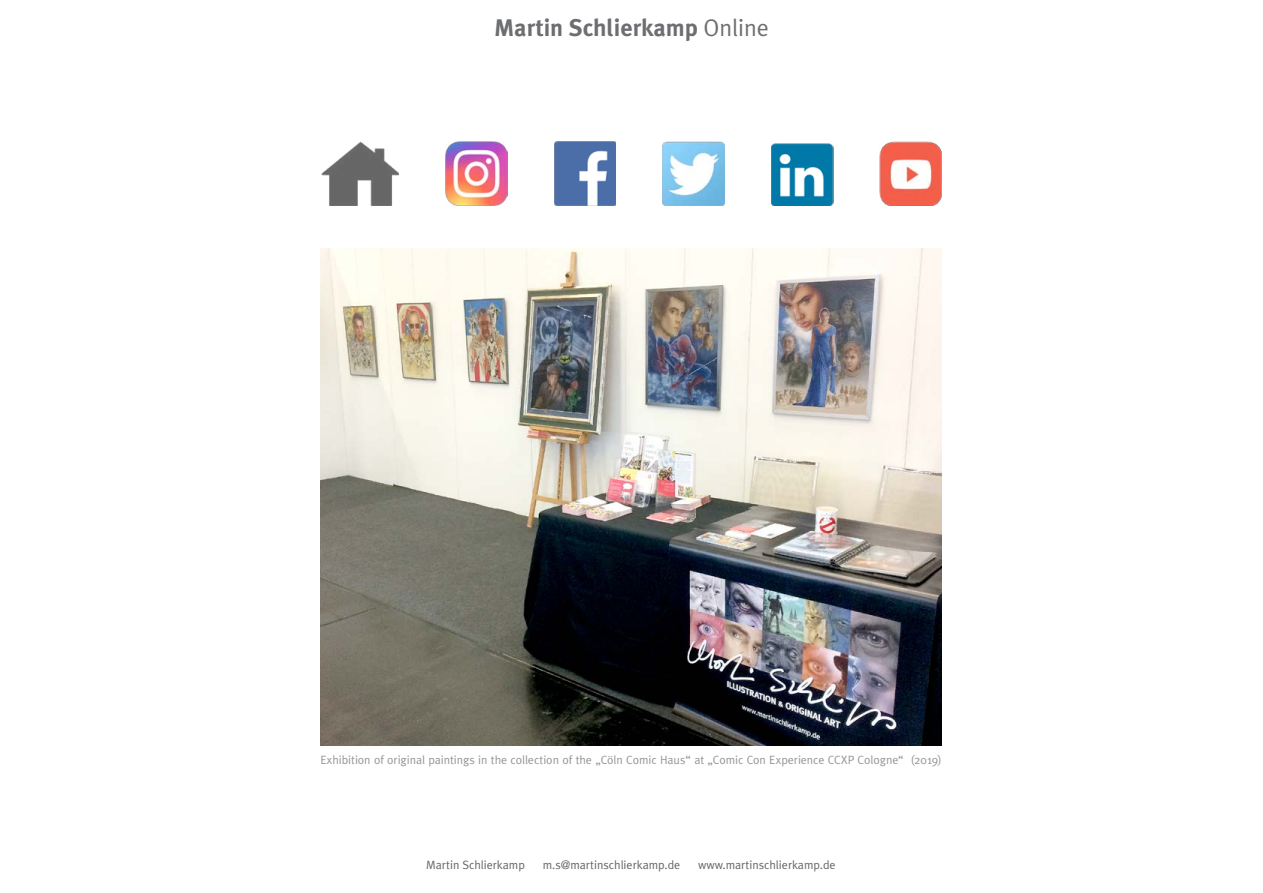
<style>
.page{position:relative;width:1263px;height:893px;background:#fff}
.page>*{position:absolute;margin:0;border:0;box-sizing:border-box;transform-origin:0 0}
.t1{font:700 24px "Meta Plus";color:#6d6e71}
.t2{font:12px "Meta Plus Normal";letter-spacing:-.01em;color:#939598}
.t3{font:12px "Meta Plus Normal";color:#636466}
.s1{font-family:"Meta Plus Normal";font-weight:400}
</style>
<div class="page">
<img style="left:554px;top:142px;width:62px;height:64px">
<img style="left:321px;top:142px;width:78px;height:64px">
<img style="left:446px;top:142px;width:61px;height:64px">
<img style="left:663px;top:142px;width:62px;height:64px">
<img style="left:880px;top:142px;width:62px;height:64px">
<img style="left:771px;top:143px;width:62px;height:63px">
<img style="left:320px;top:248px;width:622px;height:497px">
<h1 class="t1" style="left:494px;top:14px;width:276px">Martin Schlierkamp <span class="s1">Online</span></h1>
<p class="t2" style="left:320px;top:753px;width:623px">Exhibition of original paintings in the collection of the „Cöln Comic Haus“ at „Comic Con Experience CCXP Cologne“ (2019)</p>
<p class="t3" style="left:426px;top:858px;width:100px">Martin Schlierkamp</p>
<p class="t3" style="left:543px;top:858px;width:139px">m.s@martinschlierkamp.de</p>
<p class="t3" style="left:698px;top:858px;width:139px">www.martinschlierkamp.de</p>
</div>
